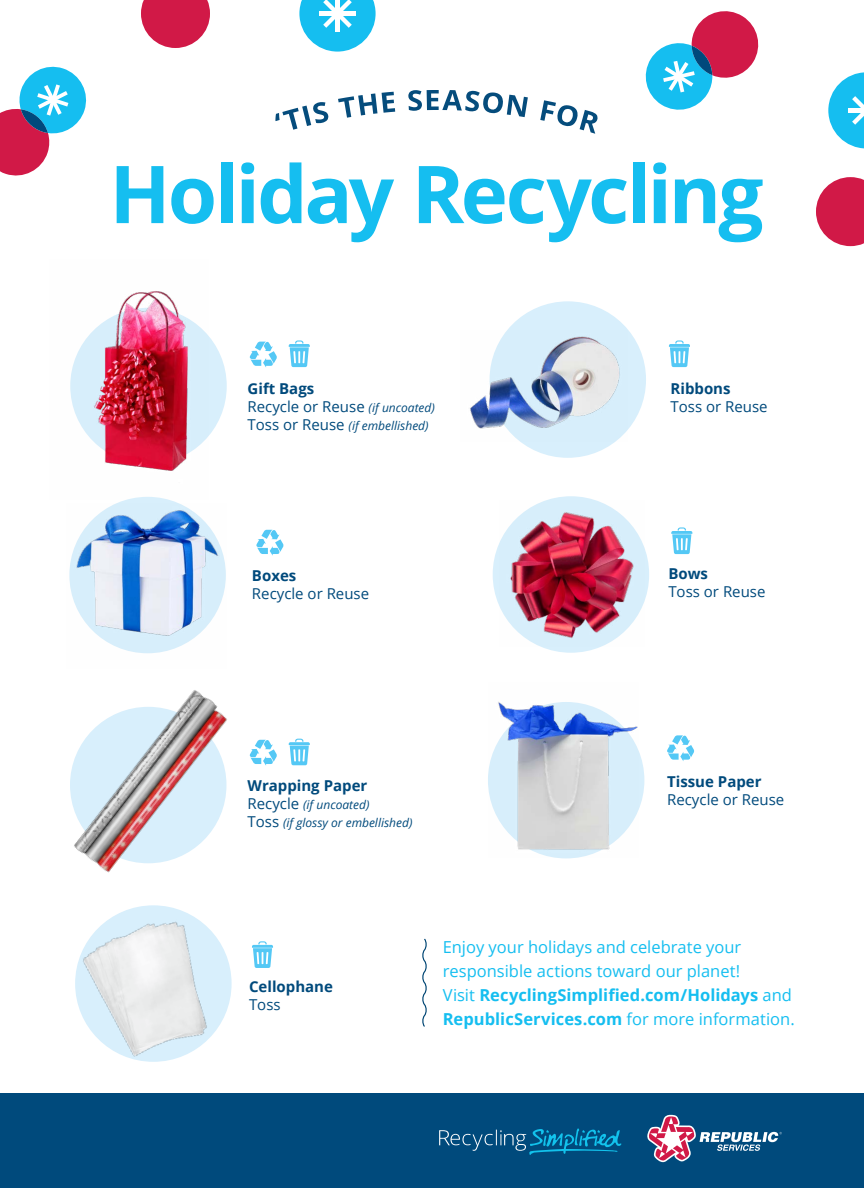
<style>
.page{position:relative;width:864px;height:1188px;background:#fff}
.page>*{position:absolute;margin:0;border:0;box-sizing:border-box;transform-origin:0 0}
.t1{font:700 79.8px "Open Sans";letter-spacing:-.04em;color:#15bef0}
.t2{font:16.5px/24px "Open Sans";color:#15bef0}
.t3{font:15px/18px "Open Sans";color:#004a7c}
.t4{font:700 15px "Open Sans";color:#004a7c}
.t5{font:italic 12px/18px "Open Sans";color:#004a7c}
.s1{font-weight:700}
.s2{font-style:italic;font-size:12px}
.s3{font-style:normal;font-size:15px}
</style>
<div class="page">
<div style="left:0;top:1094px;width:864px;height:94px;background:#004a7c"></div>
<div style="left:70px;top:308px;width:157px;height:156px;background:#d8effc;border-radius:50%"></div>
<div style="left:490px;top:301px;width:156px;height:157px;background:#d8effc;border-radius:50%"></div>
<img style="left:75px;top:905px;width:157px;height:157px">
<img style="left:488px;top:702px;width:151px;height:155px">
<img style="left:70px;top:291px;width:139px;height:208px">
<img style="left:470px;top:332px;width:157px;height:110px">
<svg style="left:275px;top:102px;width:54px;height:28px"></svg>
<svg style="left:338px;top:92px;width:57px;height:26px"></svg>
<svg style="left:408px;top:90px;width:120px;height:27px"></svg>
<svg style="left:540px;top:100px;width:58px;height:34px"></svg>
<svg style="left:422px;top:938px;width:5px;height:89px"></svg>
<svg style="left:439px;top:1128px;width:182px;height:27px"></svg>
<svg style="left:647px;top:1115px;width:135px;height:47px"></svg>
<svg style="left:645px;top:11px;width:114px;height:99px"></svg>
<svg style="left:0;top:66px;width:87px;height:110px"></svg>
<svg style="left:141px;top:0;width:69px;height:48px;background:#d83e64"></svg>
<svg style="left:816px;top:177px;width:48px;height:69px;background:#d83e64"></svg>
<svg style="left:828px;top:72px;width:36px;height:76px"></svg>
<svg style="left:299px;top:0;width:77px;height:52px"></svg>
<svg style="left:252px;top:941px;width:21px;height:27px"></svg>
<svg style="left:667px;top:735px;width:27px;height:26px"></svg>
<div style="left:493px;top:496px;width:156px;height:157px;background:#d8effc;border-radius:50%"></div>
<img style="left:499px;top:501px;width:145px;height:146px">
<svg style="left:671px;top:527px;width:21px;height:27px"></svg>
<svg style="left:289px;top:340px;width:21px;height:27px"></svg>
<svg style="left:669px;top:340px;width:21px;height:27px"></svg>
<svg style="left:250px;top:342px;width:27px;height:25px"></svg>
<img style="left:70px;top:690px;width:194px;height:183px">
<svg style="left:289px;top:739px;width:21px;height:26px"></svg>
<svg style="left:250px;top:740px;width:27px;height:26px"></svg>
<img style="left:69px;top:503px;width:157px;height:151px">
<svg style="left:256px;top:530px;width:28px;height:26px"></svg>
<h1 class="t1" style="left:109px;top:138px;width:656px">Holiday Recycling</h1>
<p class="t3" style="left:248px;top:379px;width:189px"><span class="s1">Gift Bags<br></span>Recycle or Reuse <span class="s2">(if uncoated)</span></p>
<p class="t5" style="left:248px;top:416px;width:183px"><span class="s3">Toss or Reuse</span> (if embellished)</p>
<p class="t4" style="left:252px;top:565px;width:46px">Boxes</p>
<p class="t3" style="left:252px;top:584px;width:119px">Recycle or Reuse</p>
<p class="t4" style="left:671px;top:378px;width:62px">Ribbons</p>
<p class="t3" style="left:671px;top:397px;width:99px">Toss or Reuse</p>
<p class="t4" style="left:668px;top:563px;width:41px">Bows</p>
<p class="t3" style="left:668px;top:582px;width:99px">Toss or Reuse</p>
<p class="t4" style="left:248px;top:775px;width:121px">Wrapping Paper</p>
<p class="t5" style="left:248px;top:795px;width:166px"><span class="s3">Recycle</span> (if uncoated)<br><span class="s3">Toss</span> (if glossy or embellished)</p>
<p class="t4" style="left:667px;top:771px;width:96px">Tissue Paper</p>
<p class="t3" style="left:667px;top:790px;width:119px">Recycle or Reuse</p>
<p class="t4" style="left:249px;top:976px;width:85px">Cellophane</p>
<p class="t3" style="left:249px;top:996px;width:33px">Toss</p>
<p class="t2" style="left:443px;top:935px;width:353px">Enjoy your holidays and celebrate your responsible actions toward our planet!<br>Visit <span class="s1">RecyclingSimplified.com/Holidays</span> and <span class="s1">RepublicServices.com</span> for more information.</p>
</div>
